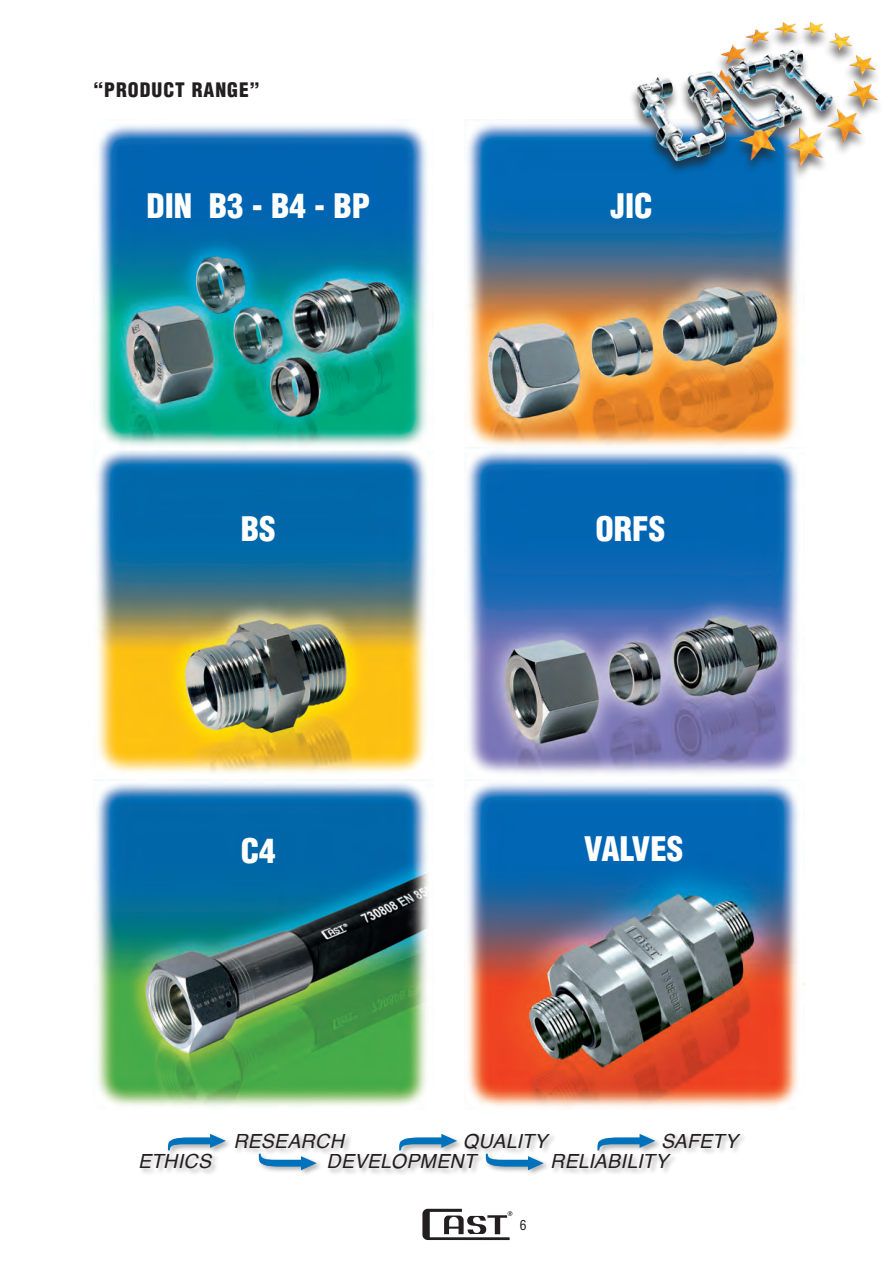
<style>
.page{position:relative;width:893px;height:1263px;background:#fff}
.page>*{position:absolute;margin:0;border:0;box-sizing:border-box;transform-origin:0 0}
.t1{font:900 condensed 33px "Helvetica";color:#fff}
.t2{font:italic 19.5px "Helvetica";letter-spacing:.01em;color:#231f20}
.t3{font:900 condensed 19.5px "Helvetica";letter-spacing:.05em;color:#231f20}
.t4{font:condensed 13.5px "Helvetica";color:#231f20}
</style>
<div class="page">
<svg style="left:422px;top:1209px;width:90px;height:31px"></svg>
<img style="left:96px;top:450px;width:331px;height:324px">
<img style="left:96px;top:779px;width:332px;height:327px">
<img style="left:98px;top:125px;width:329px;height:322px">
<img style="left:467px;top:123px;width:331px;height:325px">
<img style="left:467px;top:450px;width:331px;height:325px">
<img style="left:466px;top:779px;width:339px;height:329px">
<img style="left:595px;top:22px;width:284px;height:187px">
<div style="left:166px;top:1132px;width:67px;height:26px;background:#231f20;opacity:.34"></div>
<svg style="left:168px;top:1134px;width:58px;height:16px"></svg>
<div style="left:398px;top:1132px;width:66px;height:26px;background:#231f20;opacity:.34"></div>
<svg style="left:399px;top:1134px;width:58px;height:16px"></svg>
<div style="left:596px;top:1132px;width:66px;height:26px;background:#231f20;opacity:.34"></div>
<svg style="left:597px;top:1134px;width:58px;height:16px"></svg>
<div style="left:257px;top:1152px;width:67px;height:25px;background:#231f20;opacity:.34"></div>
<svg style="left:259px;top:1155px;width:58px;height:15px"></svg>
<div style="left:484px;top:1152px;width:67px;height:25px;background:#231f20;opacity:.34"></div>
<svg style="left:486px;top:1156px;width:58px;height:14px"></svg>
<div style="left:139px;top:1152px;width:81px;height:24px;background:#231f20;opacity:.34"></div>
<div style="left:234px;top:1131px;width:119px;height:24px;background:#231f20;opacity:.34"></div>
<div style="left:463px;top:1131px;width:95px;height:25px;background:#231f20;opacity:.34"></div>
<div style="left:661px;top:1131px;width:87px;height:24px;background:#231f20;opacity:.34"></div>
<div style="left:327px;top:1152px;width:159px;height:24px;background:#231f20;opacity:.34"></div>
<div style="left:550px;top:1153px;width:128px;height:22px;background:#231f20;opacity:.34"></div>
<p class="t3" style="left:94px;top:77px;width:167px">“PRODUCT RANGE”</p>
<h1 class="t1" style="left:146px;top:185px;width:225px">DIN B3 - B4 - BP</h1>
<h1 class="t1" style="left:610px;top:185px;width:44px">JIC</h1>
<h1 class="t1" style="left:241px;top:508px;width:36px">BS</h1>
<h1 class="t1" style="left:595px;top:508px;width:71px">ORFS</h1>
<h1 class="t1" style="left:241px;top:830px;width:36px">C4</h1>
<h1 class="t1" style="left:584px;top:828px;width:101px">VALVES</h1>
<p class="t2" style="left:138px;top:1146px;width:75px">ETHICS</p>
<p class="t2" style="left:233px;top:1125px;width:112px">RESEARCH</p>
<p class="t2" style="left:463px;top:1125px;width:86px">QUALITY</p>
<p class="t2" style="left:661px;top:1125px;width:78px">SAFETY</p>
<p class="t2" style="left:327px;top:1146px;width:150px">DEVELOPMENT</p>
<p class="t2" style="left:550px;top:1146px;width:119px">RELIABILITY</p>
<p class="t4" style="left:520px;top:1216px;width:8px">6</p>
</div>
